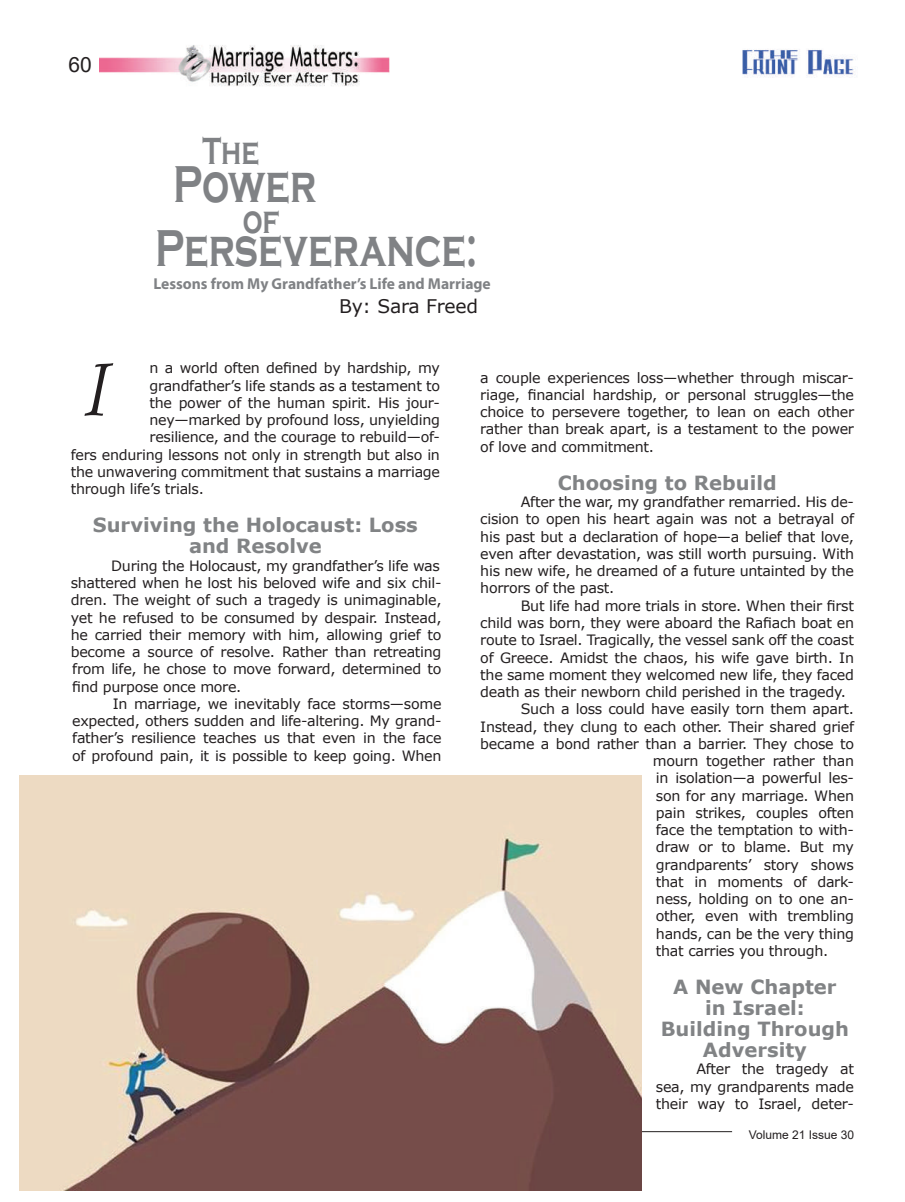
<style>
.page{position:relative;width:905px;height:1202px;background:#fff}
.page>*{position:absolute;margin:0;border:0;box-sizing:border-box;transform-origin:0 0}
.t1{font:90px "Monotype Corsiva";color:#231f20;scale:.79 1}
.t2{font:700 53.4px/64.3px "Copperplate Gothic";color:#808285;scale:.72 1}
.t3{font:700 38.85px "Copperplate Gothic";color:#808285;scale:.72 1}
.t4{font:21px "Arial";color:#231f20}
.t5{font:700 19.5px/21px "Verdana";color:#818385;text-align:center}
.t6{font:18.75px "Verdana";letter-spacing:-.01em;color:#231f20}
.t7{font:700 15.75px "Myriad Pro";color:#808285}
.t8{font:14.25px/17.2px "Verdana";letter-spacing:-.02em;color:#231f20;text-align:justify}
.t9{font:12px "Arial";color:#231f20}
</style>
<div class="page">
<hr style="left:172px;top:1131px;width:560px;height:1px;background:#231f20">
<img style="left:742px;top:49px;width:115px;height:29px">
<img style="left:99px;top:45px;width:290px;height:41px">
<img style="left:19px;top:775px;width:622px;height:415px">
<h3 class="t4" style="left:69px;top:50px;width:25px">60</h3>
<h3 class="t3" style="left:202px;top:130px;width:80px">The</h3>
<h2 class="t2" style="left:155px;top:153px;width:449px;text-indent:18px">Power<br>Perseverance:</h2>
<h3 class="t3" style="left:243px;top:198px;width:53px">of</h3>
<p class="t7" style="left:153px;top:274px;width:339px">Lessons from My Grandfather’s Life and Marriage</p>
<h3 class="t6" style="left:339px;top:293px;width:141px">By: Sara Freed</h3>
<p class="t8" style="left:149px;top:359px;width:292px">n a world often defined by hardship, my</p>
<p class="t8" style="left:149px;top:377px;width:292px">grandfather’s life stands as a testament to</p>
<p class="t8" style="left:149px;top:394px;width:292px">the power of the human spirit. His jour-</p>
<p class="t8" style="left:149px;top:411px;width:292px">ney—marked by profound loss, unyielding</p>
<p class="t8" style="left:149px;top:428px;width:292px">resilience, and the courage to rebuild—of-</p>
<p class="t8" style="left:71px;top:446px;width:371px">fers enduring lessons not only in strength but also in</p>
<p class="t8" style="left:71px;top:463px;width:371px">the unwavering commitment that sustains a marriage</p>
<p class="t8" style="left:71px;top:480px;width:135px">through life’s trials.</p>
<h3 class="t5" style="left:93px;top:514px;width:326px">Surviving the Holocaust: Loss and Resolve</h3>
<p class="t8" style="left:71px;top:557px;width:372px;text-indent:40px">During the Holocaust, my grandfather’s life was shattered when he lost his beloved wife and six chil&shy;dren. The weight of such a tragedy is unimaginable, yet he refused to be consumed by despair. Instead, he carried their memory with him, allowing grief to become a source of resolve. Rather than retreating from life, he chose to move forward, determined to find purpose once more.</p>
<p class="t8" style="left:72px;top:695px;width:371px;text-indent:40px">In marriage, we inevitably face storms—some expected, others sudden and life-altering. My grand&shy;father’s resilience teaches us that even in the face of profound pain, it is possible to keep going. When</p>
<h1 class="t1" style="left:80px;top:333px;width:36px">I</h1>
<p class="t8" style="left:480px;top:368px;width:375px">a couple experiences loss—whether through miscar&shy;riage, financial hardship, or personal struggles—the choice to persevere together, to lean on each other rather than break apart, is a testament to the power of love and commitment.</p>
<h3 class="t5" style="left:557px;top:472px;width:220px">Choosing to Rebuild</h3>
<p class="t8" style="left:480px;top:493px;width:375px;text-indent:40px">After the war, my grandfather remarried. His de&shy;cision to open his heart again was not a betrayal of his past but a declaration of hope—a belief that love, even after devastation, was still worth pursuing. With his new wife, he dreamed of a future untainted by the horrors of the past.</p>
<p class="t8" style="left:521px;top:597px;width:334px">But life had more trials in store. When their first</p>
<p class="t8" style="left:480px;top:614px;width:375px">child was born, they were aboard the Rafiach boat en</p>
<p class="t8" style="left:480px;top:631px;width:375px">route to Israel. Tragically, the vessel sank off the coast</p>
<p class="t8" style="left:480px;top:648px;width:375px">of Greece. Amidst the chaos, his wife gave birth. In</p>
<p class="t8" style="left:480px;top:666px;width:375px">the same moment they welcomed new life, they faced</p>
<p class="t8" style="left:480px;top:683px;width:367px">death as their newborn child perished in the tragedy.</p>
<p class="t8" style="left:521px;top:700px;width:335px">Such a loss could have easily torn them apart.</p>
<p class="t8" style="left:480px;top:717px;width:375px">Instead, they clung to each other. Their shared grief</p>
<p class="t8" style="left:480px;top:735px;width:375px">became a bond rather than a barrier. They chose to</p>
<p class="t8" style="left:653px;top:752px;width:203px">mourn together rather than</p>
<p class="t8" style="left:656px;top:769px;width:199px">in isolation—a powerful les-</p>
<p class="t8" style="left:656px;top:786px;width:200px">son for any marriage. When</p>
<p class="t8" style="left:656px;top:804px;width:200px">pain strikes, couples often</p>
<p class="t8" style="left:656px;top:821px;width:200px">face the temptation to with-</p>
<p class="t8" style="left:656px;top:838px;width:200px">draw or to blame. But my</p>
<p class="t8" style="left:656px;top:855px;width:200px">grandparents’ story shows</p>
<p class="t8" style="left:656px;top:873px;width:200px">that in moments of dark-</p>
<p class="t8" style="left:656px;top:890px;width:200px">ness, holding on to one an-</p>
<p class="t8" style="left:656px;top:907px;width:200px">other, even with trembling</p>
<p class="t8" style="left:656px;top:924px;width:200px">hands, can be the very thing</p>
<p class="t8" style="left:656px;top:942px;width:174px">that carries you through.</p>
<h3 class="t5" style="left:660px;top:976px;width:190px">A New Chapter in Israel:<br>Building Through<br>Adversity</h3>
<p class="t8" style="left:656px;top:1060px;width:200px;text-indent:40px">After the tragedy at sea, my grandparents made their way to Israel, deter-</p>
<p class="t9" style="left:748px;top:1126px;width:107px">Volume 21 Issue 30</p>
</div>
